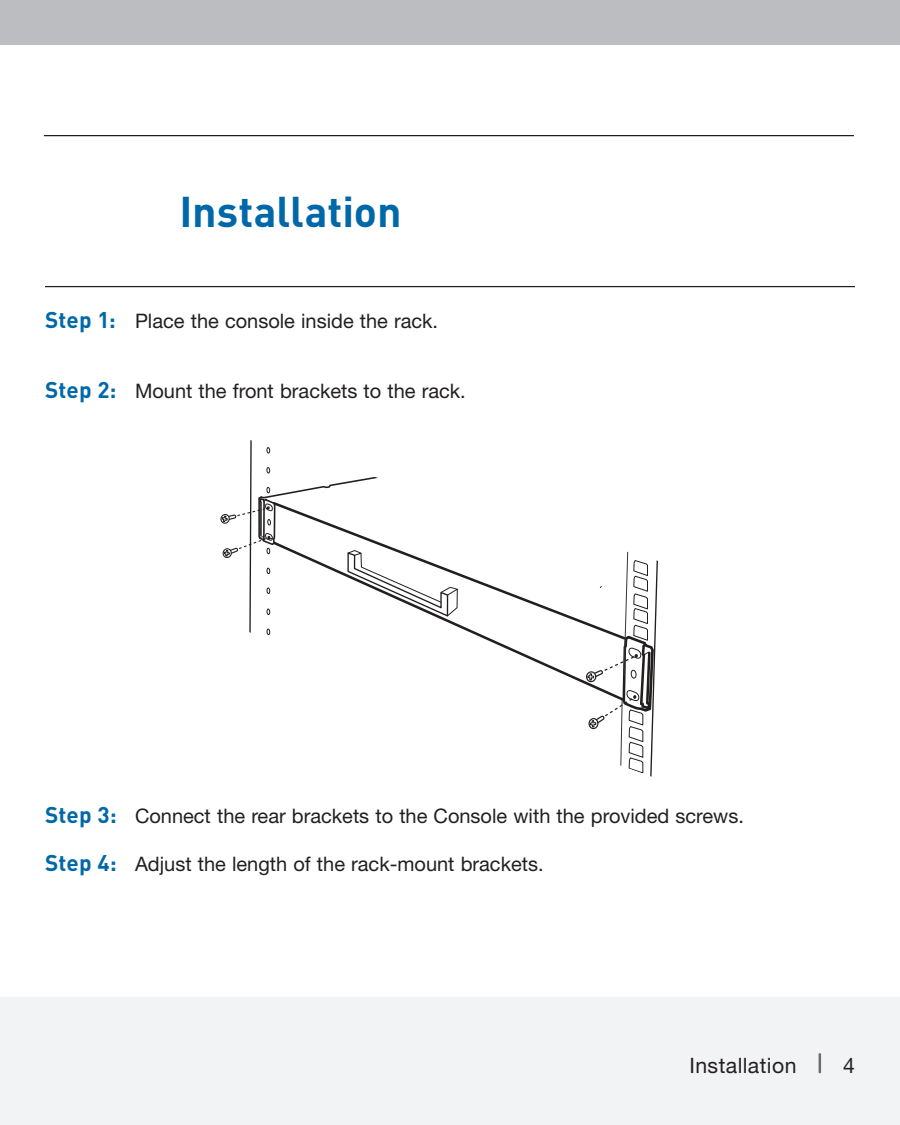
<style>
.page{position:relative;width:900px;height:1125px;background:#fff}
.page>*{position:absolute;margin:0;border:0;box-sizing:border-box;transform-origin:0 0}
.t1{font:700 42.5px "DINOT";color:#0068a9}
.t2{font:21.25px "Helvetica Neue LT Pro";letter-spacing:.02em;color:#231f20}
.t3{font:20px "Helvetica Neue LT Pro";color:#231f20}
.s1{font-family:"DINOT";font-weight:700;font-size:22.5px;color:#0068a9}
</style>
<div class="page">
<div style="left:0;top:998px;width:900px;height:127px;background:#f2f3f4"></div>
<div style="left:0;top:0;width:900px;height:45px;background:#bcbdc0"></div>
<svg style="left:819px;top:1054px;width:2px;height:18px"></svg>
<hr style="left:45px;top:286px;width:810px;height:1px;background:#231f20">
<hr style="left:44px;top:135px;width:810px;height:1px;background:#231f20">
<svg style="left:277px;top:477px;width:101px;height:19px"></svg>
<svg style="left:277px;top:503px;width:96px;height:37px"></svg>
<svg style="left:277px;top:540px;width:311px;height:146px"></svg>
<svg style="left:346px;top:550px;width:112px;height:68px"></svg>
<div style="left:586px;top:671px;width:11px;height:12px;border:1px solid #231f20;border-radius:50%"></div>
<svg style="left:220px;top:136px;width:57px;height:499px"></svg>
<svg style="left:588px;top:551px;width:70px;height:226px"></svg>
<h1 class="t1" style="left:179px;top:183px;width:224px">Installation</h1>
<p class="t3" style="left:45px;top:308px;width:395px"><span class="s1">Step 1:</span> Place the console inside the rack.</p>
<p class="t3" style="left:45px;top:378px;width:422px"><span class="s1">Step 2:</span> Mount the front brackets to the rack.</p>
<p class="t3" style="left:45px;top:804px;width:701px"><span class="s1">Step 3:</span> Connect the rear brackets to the Console with the provided screws.</p>
<p class="t3" style="left:45px;top:851px;width:500px"><span class="s1">Step 4:</span> Adjust the length of the rack-mount brackets.</p>
<p class="t2" style="left:689px;top:1053px;width:108px">Installation</p>
<p class="t2" style="left:843px;top:1053px;width:13px">4</p>
</div>
